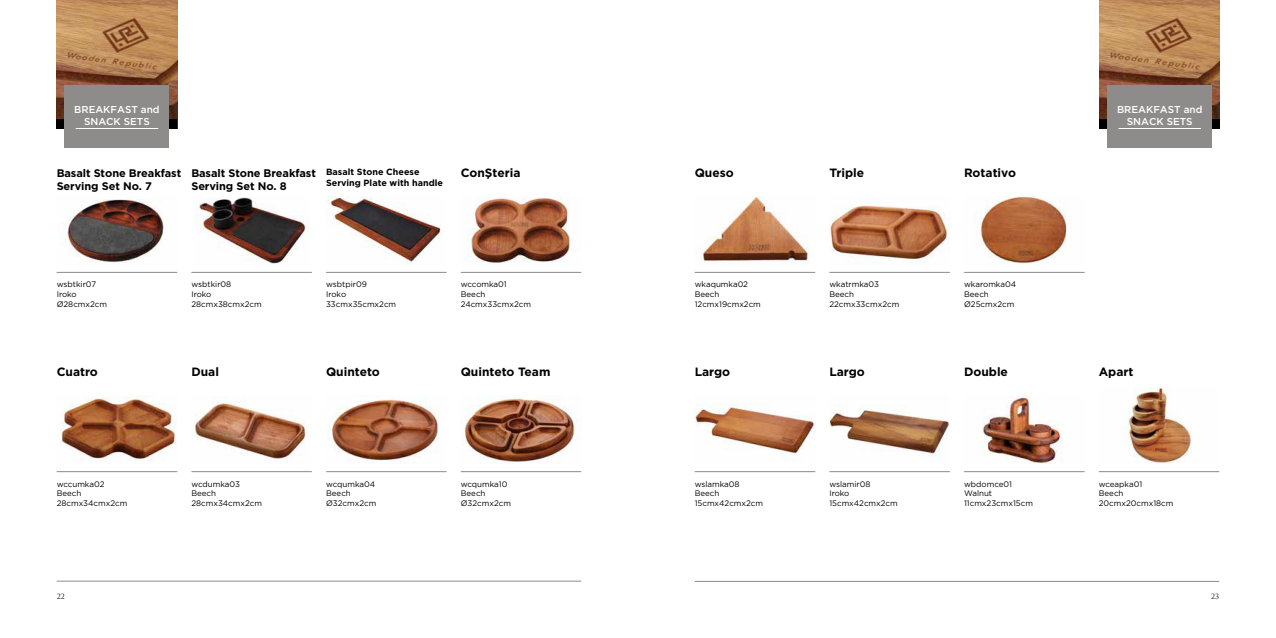
<style>
.page{position:relative;width:1276px;height:638px;background:#fff}
.page>*{position:absolute;margin:0;border:0;box-sizing:border-box;transform-origin:0 0}
.t1{font:700 12px "Gotham";color:#000}
.t2{font:700 11px/13.2px "Gotham";letter-spacing:-.01em;color:#000}
.t3{font:500 10px/12px "Gotham";color:#fff;text-align:center}
.t4{font:700 9px/10.8px "Gotham";color:#000}
.t5{font:8px/9.6px "Gotham";color:#000}
.t6{font:7px "Trajan Pro 3";color:#000}
</style>
<div class="page">
<img style="left:57px;top:0;width:120px;height:120px">
<div style="left:57px;top:120px;width:120px;height:9px;background:#000"></div>
<div style="left:65px;top:85px;width:104px;height:63px;background:#8e8c8a"></div>
<hr style="left:76px;top:128px;width:82px;height:1px;background:#fff">
<img style="left:1099px;top:0;width:121px;height:120px">
<div style="left:1099px;top:120px;width:121px;height:9px;background:#000"></div>
<div style="left:1107px;top:85px;width:105px;height:63px;background:#8e8c8a"></div>
<hr style="left:1118px;top:128px;width:83px;height:1px;background:#fff">
<hr style="left:57px;top:581px;width:524px;height:1px;background:#8e8c8a">
<img style="left:326px;top:196px;width:115px;height:68px">
<img style="left:194px;top:398px;width:112px;height:63px">
<img style="left:60px;top:396px;width:116px;height:65px">
<img style="left:329px;top:396px;width:109px;height:66px">
<img style="left:461px;top:396px;width:120px;height:67px">
<hr style="left:326px;top:272px;width:120px;height:1px;background:#8e8c8a">
<hr style="left:191px;top:272px;width:121px;height:1px;background:#8e8c8a">
<hr style="left:57px;top:272px;width:120px;height:1px;background:#8e8c8a">
<hr style="left:461px;top:272px;width:120px;height:1px;background:#8e8c8a">
<hr style="left:191px;top:471px;width:121px;height:1px;background:#8e8c8a">
<hr style="left:57px;top:471px;width:120px;height:1px;background:#8e8c8a">
<hr style="left:326px;top:471px;width:120px;height:1px;background:#8e8c8a">
<hr style="left:461px;top:471px;width:120px;height:1px;background:#8e8c8a">
<img style="left:194px;top:197px;width:115px;height:67px">
<img style="left:64px;top:199px;width:100px;height:64px">
<img style="left:470px;top:196px;width:101px;height:67px">
<hr style="left:694px;top:581px;width:525px;height:1px;background:#8e8c8a">
<img style="left:975px;top:196px;width:92px;height:68px">
<img style="left:982px;top:397px;width:82px;height:66px">
<img style="left:829px;top:405px;width:121px;height:52px">
<img style="left:1122px;top:388px;width:70px;height:75px">
<hr style="left:964px;top:272px;width:120px;height:1px;background:#8e8c8a">
<hr style="left:829px;top:272px;width:121px;height:1px;background:#8e8c8a">
<hr style="left:694px;top:272px;width:121px;height:1px;background:#8e8c8a">
<hr style="left:694px;top:471px;width:121px;height:1px;background:#8e8c8a">
<hr style="left:964px;top:471px;width:120px;height:1px;background:#8e8c8a">
<hr style="left:829px;top:471px;width:121px;height:1px;background:#8e8c8a">
<hr style="left:1098px;top:471px;width:121px;height:1px;background:#8e8c8a">
<img style="left:829px;top:205px;width:121px;height:59px">
<img style="left:695px;top:196px;width:115px;height:67px">
<img style="left:694px;top:403px;width:121px;height:58px">
<p class="t3" style="left:74px;top:103px;width:87px">BREAKFAST and<br>SNACK SETS</p>
<p class="t3" style="left:1117px;top:103px;width:87px">BREAKFAST and<br>SNACK SETS</p>
<h2 class="t2" style="left:57px;top:166px;width:126px">Basalt Stone Breakfast<br>Serving Set No. 7</h2>
<h1 class="t1" style="left:461px;top:165px;width:61px">Confiteria</h1>
<p class="t4" style="left:326px;top:166px;width:118px">Basalt Stone Cheese<br>Serving Plate with handle</p>
<h2 class="t2" style="left:191px;top:166px;width:126px">Basalt Stone Breakfast<br>Serving Set No. 8</h2>
<h1 class="t1" style="left:694px;top:165px;width:41px">Queso</h1>
<h1 class="t1" style="left:829px;top:165px;width:36px">Triple</h1>
<h1 class="t1" style="left:964px;top:165px;width:53px">Rotativo</h1>
<p class="t5" style="left:57px;top:280px;width:52px">wsbtkir07<br>Iroko<br>Ø28cmx2cm</p>
<p class="t5" style="left:461px;top:280px;width:72px">wccomka01<br>Beech<br>24cmx33cmx2cm</p>
<p class="t5" style="left:191px;top:280px;width:72px">wsbtkir08<br>Iroko<br>28cmx38cmx2cm</p>
<p class="t5" style="left:326px;top:280px;width:72px">wsbtpir09<br>Iroko<br>33cmx35cmx2cm</p>
<p class="t5" style="left:694px;top:280px;width:68px">wkaqumka02<br>Beech<br>12cmx19cmx2cm</p>
<p class="t5" style="left:829px;top:280px;width:71px">wkatrmka03<br>Beech<br>22cmx33cmx2cm</p>
<p class="t5" style="left:964px;top:280px;width:54px">wkaromka04<br>Beech<br>Ø25cmx2cm</p>
<h1 class="t1" style="left:57px;top:364px;width:43px">Cuatro</h1>
<h1 class="t1" style="left:191px;top:364px;width:29px">Dual</h1>
<h1 class="t1" style="left:326px;top:364px;width:55px">Quinteto</h1>
<h1 class="t1" style="left:461px;top:364px;width:91px">Quinteto Team</h1>
<h1 class="t1" style="left:694px;top:364px;width:37px">Largo</h1>
<h1 class="t1" style="left:829px;top:364px;width:37px">Largo</h1>
<h1 class="t1" style="left:964px;top:364px;width:45px">Double</h1>
<h1 class="t1" style="left:1098px;top:364px;width:36px">Apart</h1>
<p class="t5" style="left:191px;top:479px;width:72px">wcdumka03<br>Beech<br>28cmx34cmx2cm</p>
<p class="t5" style="left:57px;top:479px;width:72px">wccumka02<br>Beech<br>28cmx34cmx2cm</p>
<p class="t5" style="left:326px;top:479px;width:52px">wcqumka04<br>Beech<br>Ø32cmx2cm</p>
<p class="t5" style="left:461px;top:479px;width:52px">wcqumka10<br>Beech<br>Ø32cmx2cm</p>
<p class="t5" style="left:694px;top:479px;width:70px">wslamka08<br>Beech<br>15cmx42cmx2cm</p>
<p class="t5" style="left:964px;top:479px;width:70px">wbdomce01<br>Walnut<br>11cmx23cmx15cm</p>
<p class="t5" style="left:829px;top:479px;width:70px">wslamir08<br>Iroko<br>15cmx42cmx2cm</p>
<p class="t5" style="left:1098px;top:479px;width:76px">wceapka01<br>Beech<br>20cmx20cmx18cm</p>
<p class="t6" style="left:57px;top:591px;width:9px">22</p>
<p class="t6" style="left:1211px;top:591px;width:9px">23</p>
</div>
